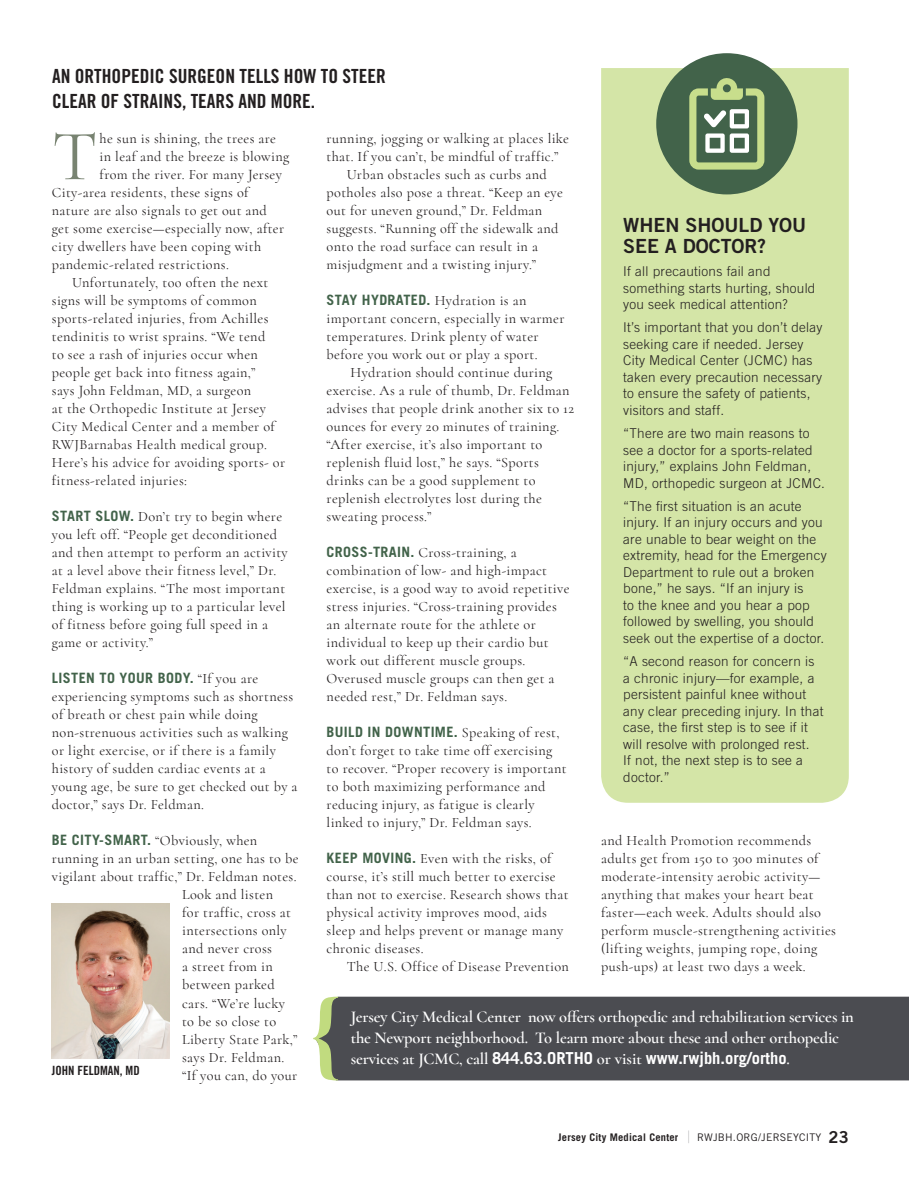
<style>
.page{position:relative;width:909px;height:1180px;background:#fff}
.page>*{position:absolute;margin:0;border:0;box-sizing:border-box;transform-origin:0 0}
.t1{font:71.85px "Cormorant";color:#788371}
.t2{font:19.5px/25.5px "Trade Gothic Bold Cond Twenty";color:#231f20}
.t3{font:19.5px/21px "Trade Gothic Bold Two";color:#231f20}
.t4{font:600 16.5px/21px "Cormorant";letter-spacing:-.01em;color:#fff}
.t5{font:700 16.5px "Trade Gothic";color:#fff}
.t6{font:14.25px/18px "Cormorant";letter-spacing:.025em;color:#231f20}
.t7{font:700 14.25px "Trade Gothic";letter-spacing:.025em;color:#42634a}
.t8{font:300 13.5px/16.5px "Trade Gothic";letter-spacing:.02em;color:#231f20}
.t9{font:12.75px "Trade Gothic Bold Cond Twenty";color:#231f20}
.t10{font:700 10.5px "Trade Gothic";letter-spacing:.02em;color:#231f20}
.s1{font-family:"Cormorant";font-weight:400;color:#231f20}
.s2{font-family:"Trade Gothic";font-weight:700;color:#42634a}
.s3{font-family:"Cormorant";font-weight:600}
.s4{font-weight:300;font-size:17.1px;color:#808285}
.s5{font-weight:400}
.s6{font-family:"Trade Gothic Bold Two";font-weight:400;font-size:16.5px}
</style>
<div class="page">
<div style="left:601px;top:68px;width:247px;height:734px;background:#d4e5a7"></div>
<img style="left:52px;top:903px;width:118px;height:155px">
<div style="left:338px;top:996px;width:571px;height:84px;background:#4b4c51"></div>
<svg style="left:313px;top:996px;width:25px;height:84px"></svg>
<div style="left:656px;top:53px;width:141px;height:141px;background:#42634a;border-radius:50%"></div>
<svg style="left:689px;top:78px;width:75px;height:92px"></svg>
<h2 class="t2" style="left:52px;top:63px;width:335px">AN ORTHOPEDIC SURGEON TELLS HOW TO STEER<br>CLEAR OF STRAINS, TEARS AND MORE.</h2>
<h1 class="t1" style="left:52px;top:113px;width:47px">T</h1>
<p class="t6" style="left:100px;top:130px;width:178px">he sun is shining, the trees are</p>
<p class="t6" style="left:326px;top:129px;width:244px">running, jogging or walking at places like</p>
<p class="t6" style="left:326px;top:147px;width:233px">that. If you can’t, be mindful of traffic.”</p>
<p class="t6" style="left:347px;top:165px;width:201px">Urban obstacles such as curbs and</p>
<p class="t6" style="left:326px;top:183px;width:238px">potholes also pose a threat. “Keep an eye</p>
<p class="t6" style="left:326px;top:201px;width:217px">out for uneven ground,” Dr. Feldman</p>
<p class="t6" style="left:326px;top:219px;width:233px">suggests. “Running off the sidewalk and</p>
<p class="t6" style="left:326px;top:237px;width:213px">onto the road surface can result in a</p>
<p class="t6" style="left:326px;top:255px;width:211px">misjudgment and a twisting injury.”</p>
<p class="t7" style="left:326px;top:291px;width:201px">STAY HYDRATED. <span class="s1">Hydration is an</span></p>
<p class="t6" style="left:326px;top:309px;width:239px">important concern, especially in warmer temperatures. Drink plenty of water before you work out or play a sport.</p>
<p class="t6" style="left:326px;top:363px;width:249px;text-indent:24px">Hydration should continue during exercise. As a rule of thumb, Dr. Feldman advises that people drink another six to 12 ounces for every 20 minutes of training. “After exercise, it’s also important to replenish fluid lost,” he says. “Sports drinks can be a good supplement to replenish electrolytes lost during the sweating process.”</p>
<p class="t6" style="left:326px;top:543px;width:244px"><span class="s2">CROSS-TRAIN.</span> Cross-training, a combination of low- and high-impact exercise, is a good way to avoid repetitive stress injuries. “Cross-training provides an alternate route for the athlete or individual to keep up their cardio but work out different muscle groups.<br>Overused muscle groups can then get a needed rest,” Dr. Feldman says.</p>
<p class="t7" style="left:326px;top:723px;width:234px">BUILD IN DOWNTIME. <span class="s1">Speaking of rest,</span></p>
<p class="t6" style="left:326px;top:741px;width:242px">don’t forget to take time off exercising to recover. “Proper recovery is important to both maximizing performance and reducing injury, as fatigue is clearly linked to injury,” Dr. Feldman says.</p>
<p class="t6" style="left:326px;top:849px;width:243px"><span class="s2">KEEP MOVING.</span> Even with the risks, of course, it’s still much better to exercise than not to exercise. Research shows that physical activity improves mood, aids sleep and helps prevent or manage many chronic diseases.</p>
<p class="t6" style="left:347px;top:957px;width:223px">The U.S. Office of Disease Prevention</p>
<p class="t6" style="left:100px;top:148px;width:191px">in leaf and the breeze is blowing</p>
<p class="t6" style="left:100px;top:166px;width:184px">from the river. For many Jersey</p>
<p class="t6" style="left:52px;top:184px;width:198px">City-area residents, these signs of</p>
<p class="t6" style="left:52px;top:202px;width:216px">nature are also signals to get out and</p>
<p class="t6" style="left:52px;top:220px;width:234px">get some exercise—especially now, after</p>
<p class="t6" style="left:52px;top:238px;width:211px">city dwellers have been coping with</p>
<p class="t6" style="left:52px;top:256px;width:178px">pandemic-related restrictions.</p>
<p class="t6" style="left:72px;top:274px;width:197px">Unfortunately, too often the next</p>
<p class="t6" style="left:52px;top:292px;width:206px">signs will be symptoms of common</p>
<p class="t6" style="left:52px;top:310px;width:218px">sports-related injuries, from Achilles</p>
<p class="t6" style="left:52px;top:328px;width:215px">tendinitis to wrist sprains. “We tend</p>
<p class="t6" style="left:52px;top:346px;width:207px">to see a rash of injuries occur when</p>
<p class="t6" style="left:52px;top:364px;width:205px">people get back into fitness again,”</p>
<p class="t6" style="left:52px;top:382px;width:201px">says John Feldman, MD, a surgeon</p>
<p class="t6" style="left:52px;top:400px;width:215px">at the Orthopedic Institute at Jersey</p>
<p class="t6" style="left:52px;top:418px;width:224px">City Medical Center and a member of</p>
<p class="t6" style="left:52px;top:436px;width:216px">RWJBarnabas Health medical group.</p>
<p class="t6" style="left:52px;top:454px;width:235px">Here’s his advice for avoiding sports- or</p>
<p class="t6" style="left:52px;top:472px;width:137px">fitness-related injuries:</p>
<p class="t6" style="left:52px;top:508px;width:237px"><span class="s2">START SLOW.</span> Don’t try to begin where you left off. “People get deconditioned and then attempt to perform an activity at a level above their fitness level,” Dr.<br>Feldman explains. “The most important thing is working up to a particular level of fitness before going full speed in a game or activity.”</p>
<p class="t7" style="left:52px;top:669px;width:208px">LISTEN TO YOUR BODY. <span class="s1">“If you are</span></p>
<p class="t6" style="left:52px;top:688px;width:247px">experiencing symptoms such as shortness of breath or chest pain while doing non-strenuous activities such as walking or light exercise, or if there is a family history of sudden cardiac events at a young age, be sure to get checked out by a doctor,” says Dr. Feldman.</p>
<p class="t6" style="left:52px;top:832px;width:207px"><span class="s2">BE CITY-SMART.</span> “Obviously, when</p>
<p class="t6" style="left:52px;top:850px;width:248px">running in an urban setting, one has to be</p>
<p class="t6" style="left:52px;top:868px;width:246px">vigilant about traffic,” Dr. Feldman notes.</p>
<p class="t6" style="left:182px;top:886px;width:92px">Look and listen</p>
<p class="t6" style="left:182px;top:904px;width:110px">for traffic, cross at</p>
<p class="t6" style="left:182px;top:922px;width:106px">intersections only</p>
<p class="t6" style="left:182px;top:940px;width:91px">and never cross</p>
<p class="t6" style="left:182px;top:958px;width:92px">a street from in</p>
<p class="t6" style="left:182px;top:976px;width:94px">between parked</p>
<p class="t6" style="left:182px;top:993px;width:104px">cars. “We’re lucky</p>
<p class="t6" style="left:182px;top:1011px;width:96px">to be so close to</p>
<p class="t6" style="left:182px;top:1029px;width:117px">Liberty State Park,”</p>
<p class="t6" style="left:182px;top:1047px;width:104px">says Dr. Feldman.</p>
<p class="t6" style="left:182px;top:1065px;width:117px">“If you can, do your</p>
<h2 class="t3" style="left:623px;top:214px;width:185px">WHEN SHOULD YOU<br>SEE A DOCTOR?</h2>
<p class="t8" style="left:623px;top:263px;width:194px">If all precautions fail and something starts hurting, should you seek medical attention?</p>
<p class="t8" style="left:623px;top:319px;width:201px">It’s important that you don’t delay seeking care if needed. Jersey<br>City Medical Center (JCMC) has taken every precaution necessary to ensure the safety of patients, visitors and staff.</p>
<p class="t8" style="left:623px;top:425px;width:203px">“There are two main reasons to see a doctor for a sports-related injury,” explains John Feldman,<br>MD, orthopedic surgeon at JCMC.</p>
<p class="t8" style="left:623px;top:497px;width:205px">“The first situation is an acute injury. If an injury occurs and you are unable to bear weight on the extremity, head for the Emergency<br>Department to rule out a broken bone,” he says. “If an injury is<br>to the knee and you hear a pop followed by swelling, you should seek out the expertise of a doctor.</p>
<p class="t8" style="left:623px;top:653px;width:202px">“A second reason for concern is a chronic injury—for example, a persistent painful knee without any clear preceding injury. In that case, the first step is to see if it will resolve with prolonged rest.<br>If not, the next step is to see a doctor.”</p>
<p class="t6" style="left:601px;top:831px;width:236px">and Health Promotion recommends adults get from 150 to 300 minutes of moderate-intensity aerobic activity— anything that makes your heart beat faster—each week. Adults should also perform muscle-strengthening activities (lifting weights, jumping rope, doing push-ups) at least two days a week.</p>
<p class="t4" style="left:350px;top:1005px;width:505px">Jersey City Medical Center now offers orthopedic and rehabilitation services in the Newport neighborhood. To learn more about these and other orthopedic</p>
<p class="t5" style="left:350px;top:1047px;width:441px"><span class="s3">services at JCMC, call</span> 844.63.ORTHO <span class="s3">or visit</span> www.rwjbh.org/ortho<span class="s3">.</span></p>
<p class="t9" style="left:52px;top:1062px;width:89px">JOHN FELDMAN, MD</p>
<p class="t10" style="left:558px;top:1131px;width:292px">Jersey City Medical Center <span class="s4">|</span> <span class="s5">RWJBH.ORG/JERSEYCITY</span> <span class="s6">23</span></p>
</div>
